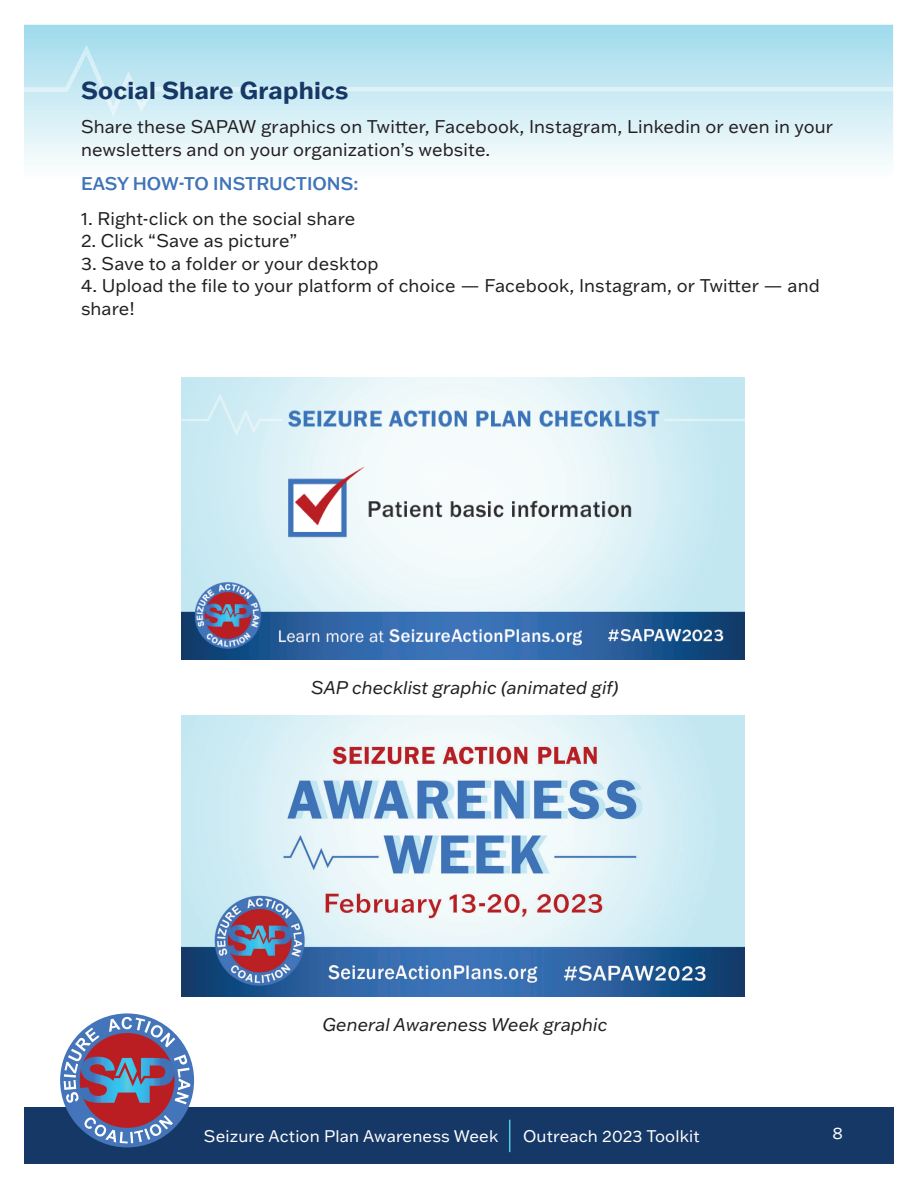
<style>
.page{position:relative;width:918px;height:1188px;background:#fff}
.page>*{position:absolute;margin:0;border:0;box-sizing:border-box;transform-origin:0 0}
.t1{font:700 24px "Franklin Gothic ATF";letter-spacing:.01em;color:#163866}
.t2{font:18px/22.5px "Franklin Gothic ATF";letter-spacing:.005em;color:#231f20}
.t3{font:italic 18px "Franklin Gothic ATF";color:#231f20}
.t4{font:500 18px "Franklin Gothic ATF";color:#3f74b9}
.t5{font:16.5px "Franklin Gothic ATF";letter-spacing:.01em;color:#fff}
</style>
<div class="page">
<div style="left:22px;top:1107px;width:896px;height:56px;background:#163866"></div>
<svg style="left:25px;top:26px;width:868px;height:139px"></svg>
<svg style="left:25px;top:45px;width:868px;height:71px;background:#c3e7f2"></svg>
<svg style="left:60px;top:1013px;width:134px;height:134px"></svg>
<hr style="left:509px;top:1120px;width:1px;height:32px;background:#56c9e2">
<img style="left:181px;top:378px;width:563px;height:281px">
<img style="left:182px;top:715px;width:562px;height:281px">
<h1 class="t1" style="left:81px;top:81px;width:269px">Social Share Graphics</h1>
<p class="t2" style="left:81px;top:117px;width:754px">Share these SAPAW graphics on Twitter, Facebook, Instagram, Linkedin or even in your newsletters and on your organization’s website.</p>
<p class="t4" style="left:81px;top:177px;width:279px">EASY HOW-TO INSTRUCTIONS:</p>
<p class="t2" style="left:81px;top:209px;width:276px">1. Right-click on the social share</p>
<p class="t2" style="left:81px;top:231px;width:218px">2. Click “Save as picture”</p>
<p class="t2" style="left:81px;top:254px;width:299px">3. Save to a folder or your desktop</p>
<p class="t2" style="left:81px;top:276px;width:740px">4. Upload the file to your platform of choice — Facebook, Instagram, or Twitter — and share!</p>
<p class="t3" style="left:311px;top:681px;width:309px">SAP checklist graphic (animated gif)</p>
<p class="t3" style="left:323px;top:1018px;width:286px">General Awareness Week graphic</p>
<p class="t5" style="left:204px;top:1130px;width:296px">Seizure Action Plan Awareness Week</p>
<p class="t5" style="left:523px;top:1130px;width:178px">Outreach 2023 Toolkit</p>
<p class="t5" style="left:833px;top:1128px;width:12px">8</p>
</div>
